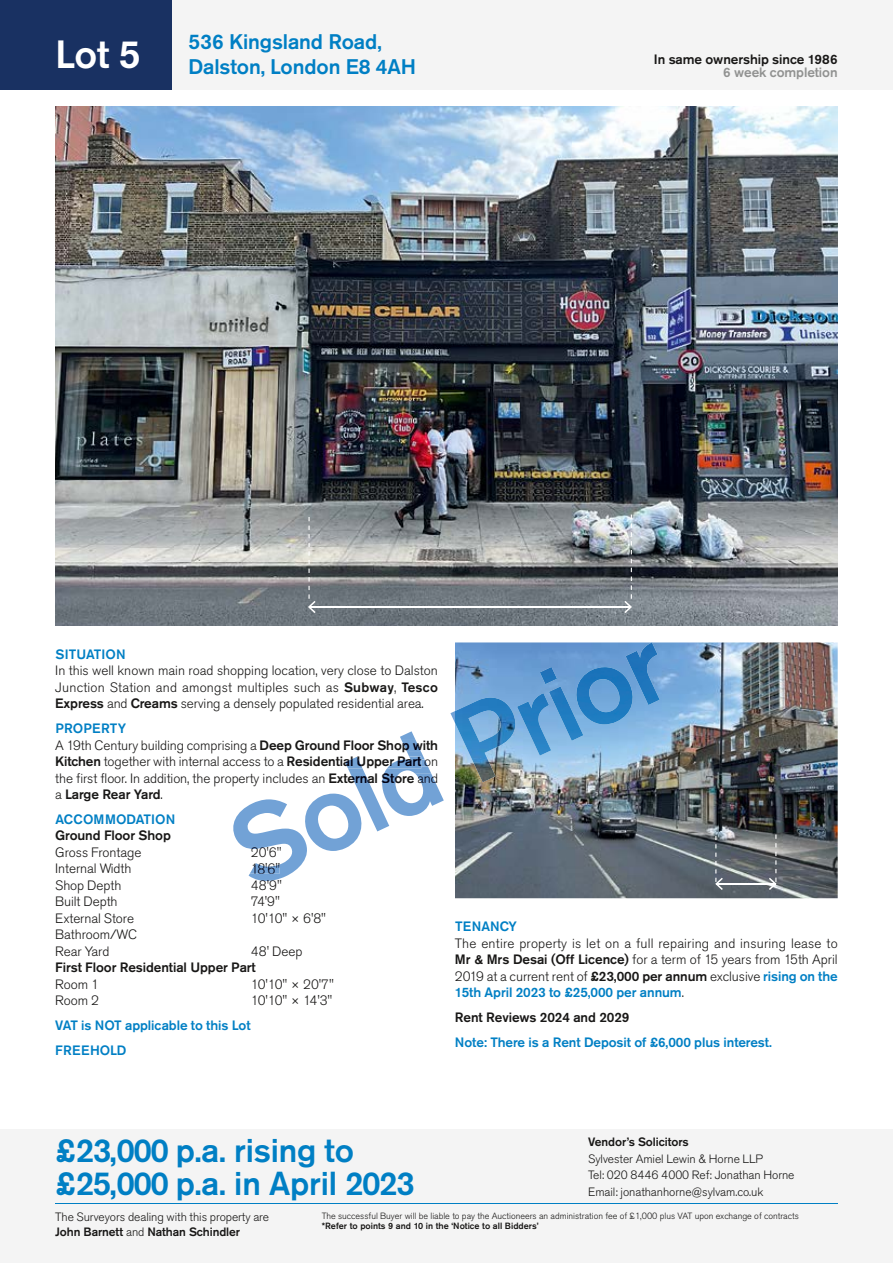
<style>
.page{position:relative;width:893px;height:1263px;background:#fff}
.page>*{position:absolute;margin:0;border:0;box-sizing:border-box;transform-origin:0 0}
.t1{font:500 39px "Akzidenz Grotesk Pro";color:#fff}
.t2{font:500 33px/33px "Akzidenz Grotesk Pro";letter-spacing:-.005em;color:#007fc4}
.t3{font:500 21px/25.2px "Akzidenz Grotesk Pro";letter-spacing:-.005em;color:#007fc4}
.t4{font:300 13.5px/16.5px "Akzidenz Grotesk Pro";letter-spacing:-.005em;color:#181716;text-align:justify}
.t5{font:500 13.5px/24.8px "Akzidenz Grotesk Pro";letter-spacing:-.005em;color:#007fc4}
.t6{font:500 13.5px "Akzidenz Grotesk Pro";letter-spacing:-.005em;color:#181716}
.t7{font:300 13.5px "Akzidenz Grotesk Pro";letter-spacing:-.005em;color:#000012}
.t8{font:500 13.5px "Akzidenz Grotesk Pro";letter-spacing:-.005em;color:#919291}
.t9{font:300 12px/16.5px "Akzidenz Grotesk Pro";letter-spacing:-.005em;color:#181716}
.t10{font:500 12px "Akzidenz Grotesk Pro";letter-spacing:-.005em;color:#181716}
.t11{font:300 9px "Akzidenz Grotesk Pro";color:#181716}
.t12{font:500 9px "Akzidenz Grotesk Pro";color:#181716}
.s1{font-weight:500}
.s2{font-weight:500;color:#007fc4}
.s3{font-weight:500;color:#000012}
.s4{color:#000012}
</style>
<div class="page">
<img style="left:0;top:0;width:893px;height:1263px">
<h1 class="t1" style="left:55px;top:29px;width:87px">Lot 5</h1>
<h3 class="t3" style="left:189px;top:29px;width:229px">536 Kingsland Road,<br>Dalston, London E8 4AH</h3>
<p class="t6" style="left:654px;top:50px;width:185px">In same ownership since 1986</p>
<p class="t8" style="left:723px;top:64px;width:116px">6 week completion</p>
<p class="t5" style="left:55px;top:642px;width:72px">SITUATION</p>
<p class="t4" style="left:55px;top:662px;width:384px">In this well known main road shopping location, very close to Dalston Junction Station and amongst multiples such as <span class="s1">Subway</span>, <span class="s1">Tesco Express</span> and <span class="s1">Creams</span> serving a densely populated residential area.</p>
<p class="t4" style="left:55px;top:720px;width:384px;text-align:left"><span class="s2">PROPERTY<br></span>A 19th Century building comprising a <span class="s3">Deep Ground Floor Shop with </span><span class="s1">Kitchen</span> together with internal access to a <span class="s3">Residential Upper Part</span> <span class="s4">on </span>the first floor. In addition, the property includes an <span class="s3">External Store</span> <span class="s4">and </span>a <span class="s1">Large Rear Yard</span>.</p>
<p class="t5" style="left:55px;top:807px;width:121px">ACCOMMODATION</p>
<p class="t6" style="left:55px;top:827px;width:117px">Ground Floor Shop</p>
<p class="t7" style="left:55px;top:843px;width:88px">Gross Frontage</p>
<p class="t7" style="left:251px;top:843px;width:32px">20'6"</p>
<p class="t7" style="left:55px;top:860px;width:78px">Internal Width</p>
<p class="t7" style="left:251px;top:860px;width:31px">18'6"</p>
<p class="t7" style="left:55px;top:876px;width:68px">Shop Depth</p>
<p class="t7" style="left:251px;top:876px;width:32px">48'9"</p>
<p class="t4" style="left:55px;top:893px;width:64px">Built Depth</p>
<p class="t4" style="left:251px;top:893px;width:30px">74'9"</p>
<p class="t4" style="left:55px;top:910px;width:80px">External Store</p>
<p class="t4" style="left:251px;top:910px;width:77px">10'10" × 6'8"</p>
<p class="t4" style="left:55px;top:926px;width:84px">Bathroom/WC<br>Rear Yard</p>
<p class="t4" style="left:251px;top:943px;width:53px">48' Deep</p>
<p class="t6" style="left:55px;top:959px;width:202px">First Floor Residential Upper Part</p>
<p class="t4" style="left:55px;top:976px;width:45px">Room 1</p>
<p class="t4" style="left:251px;top:976px;width:84px">10'10" × 20'7"</p>
<p class="t4" style="left:55px;top:992px;width:45px">Room 2</p>
<p class="t4" style="left:251px;top:992px;width:83px">10'10" × 14'3"</p>
<p class="t5" style="left:55px;top:1013px;width:197px">VAT is NOT applicable to this Lot<br>FREEHOLD</p>
<p class="t5" style="left:455px;top:914px;width:63px">TENANCY</p>
<p class="t4" style="left:455px;top:935px;width:384px">The entire property is let on a full repairing and insuring lease to <span class="s1">Mr &amp; Mrs Desai (Off Licence)</span> for a term of 15 years from 15th April 2019 at a current rent of <span class="s1">£23,000 per annum</span> exclusive <span class="s2">rising on the 15th April 2023 to £25,000 per annum</span>.</p>
<p class="t6" style="left:455px;top:1008px;width:176px">Rent Reviews 2024 and 2029</p>
<p class="t5" style="left:455px;top:1029px;width:318px">Note: There is a Rent Deposit of £6,000 plus interest.</p>
<h2 class="t2" style="left:55px;top:1134px;width:361px">£23,000 p.a. rising to £25,000 p.a. in April 2023</h2>
<p class="t10" style="left:588px;top:1134px;width:102px">Vendor’s Solicitors</p>
<p class="t9" style="left:588px;top:1150px;width:208px">Sylvester Amiel Lewin &amp; Horne LLP<br>Tel: 020 8446 4000 Ref: Jonathan Horne<br>Email: jonathanhorne@sylvam.co.uk</p>
<p class="t9" style="left:55px;top:1209px;width:215px;line-height:15px">The Surveyors dealing with this property are<br><span class="s1">John Barnett</span> and <span class="s1">Nathan Schindler</span></p>
<p class="t11" style="left:322px;top:1209px;width:479px">The successful Buyer will be liable to pay the Auctioneers an administration fee of £1,000 plus VAT upon exchange of contracts</p>
<p class="t12" style="left:322px;top:1220px;width:218px">*Refer to points 9 and 10 in the ‘Notice to all Bidders’</p>
</div>
